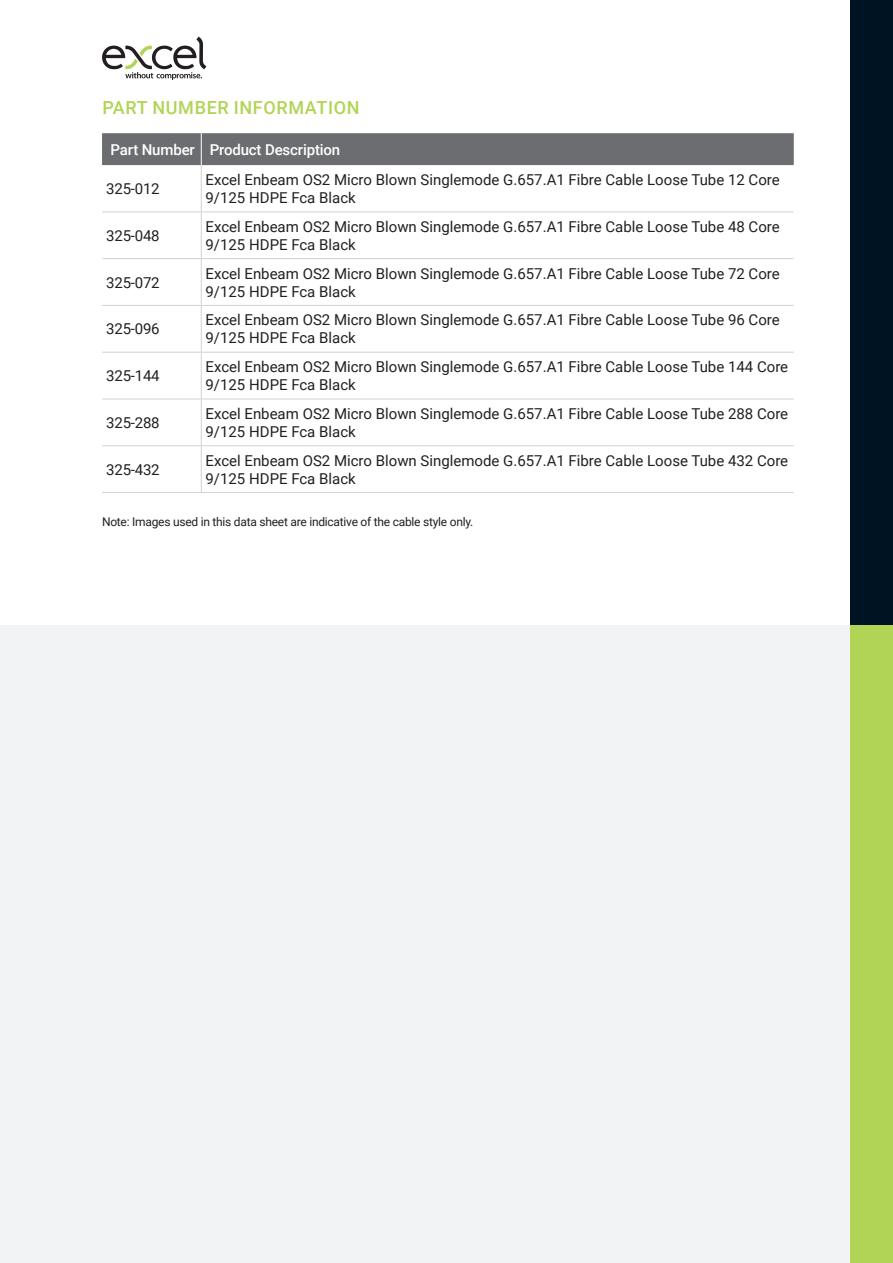
<style>
.page{position:relative;width:893px;height:1263px;background:#fff}
.page>*{position:absolute;margin:0;border:0;box-sizing:border-box;transform-origin:0 0}
.t1{font:500 18px "Roboto";letter-spacing:.035em;color:#b2d456}
.t2{font:15px/18px "Roboto";color:#231f20}
.t3{font:500 15px "Roboto";letter-spacing:-.01em;color:#fff}
.t4{font:12px "Roboto";letter-spacing:-.02em;color:#231f20}
</style>
<div class="page">
<div style="left:0;top:625px;width:893px;height:638px;background:#f2f3f4"></div>
<div style="left:850px;top:0;width:43px;height:625px;background:#001322"></div>
<div style="left:850px;top:625px;width:43px;height:638px;background:#b2d456"></div>
<svg style="left:102px;top:37px;width:104px;height:43px"></svg>
<div style="left:102px;top:133px;width:692px;height:32px;background:#6c6d70"></div>
<hr style="left:102px;top:211px;width:99px;height:1px;background:#d1d2d4">
<hr style="left:201px;top:211px;width:593px;height:1px;background:#d1d2d4">
<hr style="left:102px;top:258px;width:99px;height:1px;background:#d1d2d4">
<hr style="left:201px;top:258px;width:593px;height:1px;background:#d1d2d4">
<hr style="left:102px;top:305px;width:99px;height:1px;background:#d1d2d4">
<hr style="left:201px;top:305px;width:593px;height:1px;background:#d1d2d4">
<hr style="left:102px;top:352px;width:99px;height:1px;background:#d1d2d4">
<hr style="left:201px;top:352px;width:593px;height:1px;background:#d1d2d4">
<hr style="left:102px;top:399px;width:99px;height:1px;background:#d1d2d4">
<hr style="left:201px;top:399px;width:593px;height:1px;background:#d1d2d4">
<hr style="left:102px;top:445px;width:99px;height:1px;background:#d1d2d4">
<hr style="left:201px;top:445px;width:593px;height:1px;background:#d1d2d4">
<hr style="left:102px;top:492px;width:99px;height:1px;background:#d1d2d4">
<hr style="left:201px;top:492px;width:593px;height:1px;background:#d1d2d4">
<hr style="left:201px;top:133px;width:1px;height:32px;background:#fff">
<hr style="left:201px;top:165px;width:1px;height:46px;background:#d1d2d4">
<hr style="left:201px;top:212px;width:1px;height:46px;background:#d1d2d4">
<hr style="left:201px;top:259px;width:1px;height:46px;background:#d1d2d4">
<hr style="left:201px;top:306px;width:1px;height:46px;background:#d1d2d4">
<hr style="left:201px;top:353px;width:1px;height:46px;background:#d1d2d4">
<hr style="left:201px;top:399px;width:1px;height:46px;background:#d1d2d4">
<hr style="left:201px;top:446px;width:1px;height:46px;background:#d1d2d4">
<p class="t1" style="left:102px;top:95px;width:259px">PART NUMBER INFORMATION</p>
<p class="t3" style="left:111px;top:139px;width:231px">Part Number Product Description</p>
<p class="t2" style="left:106px;top:179px;width:55px">325-012</p>
<p class="t2" style="left:206px;top:170px;width:576px">Excel Enbeam OS2 Micro Blown Singlemode G.657.A1 Fibre Cable Loose Tube 12 Core<br>9/125 HDPE Fca Black</p>
<p class="t2" style="left:106px;top:226px;width:55px">325-048</p>
<p class="t2" style="left:206px;top:217px;width:576px">Excel Enbeam OS2 Micro Blown Singlemode G.657.A1 Fibre Cable Loose Tube 48 Core<br>9/125 HDPE Fca Black</p>
<p class="t2" style="left:106px;top:273px;width:55px">325-072</p>
<p class="t2" style="left:206px;top:264px;width:576px">Excel Enbeam OS2 Micro Blown Singlemode G.657.A1 Fibre Cable Loose Tube 72 Core<br>9/125 HDPE Fca Black</p>
<p class="t2" style="left:106px;top:320px;width:55px">325-096</p>
<p class="t2" style="left:206px;top:311px;width:576px">Excel Enbeam OS2 Micro Blown Singlemode G.657.A1 Fibre Cable Loose Tube 96 Core<br>9/125 HDPE Fca Black</p>
<p class="t2" style="left:106px;top:366px;width:55px">325-144</p>
<p class="t2" style="left:206px;top:357px;width:584px">Excel Enbeam OS2 Micro Blown Singlemode G.657.A1 Fibre Cable Loose Tube 144 Core<br>9/125 HDPE Fca Black</p>
<p class="t2" style="left:106px;top:413px;width:55px">325-288</p>
<p class="t2" style="left:206px;top:404px;width:584px">Excel Enbeam OS2 Micro Blown Singlemode G.657.A1 Fibre Cable Loose Tube 288 Core<br>9/125 HDPE Fca Black</p>
<p class="t2" style="left:106px;top:460px;width:55px">325-432</p>
<p class="t2" style="left:206px;top:451px;width:584px">Excel Enbeam OS2 Micro Blown Singlemode G.657.A1 Fibre Cable Loose Tube 432 Core<br>9/125 HDPE Fca Black</p>
<p class="t4" style="left:102px;top:513px;width:373px">Note: Images used in this data sheet are indicative of the cable style only.</p>
</div>
